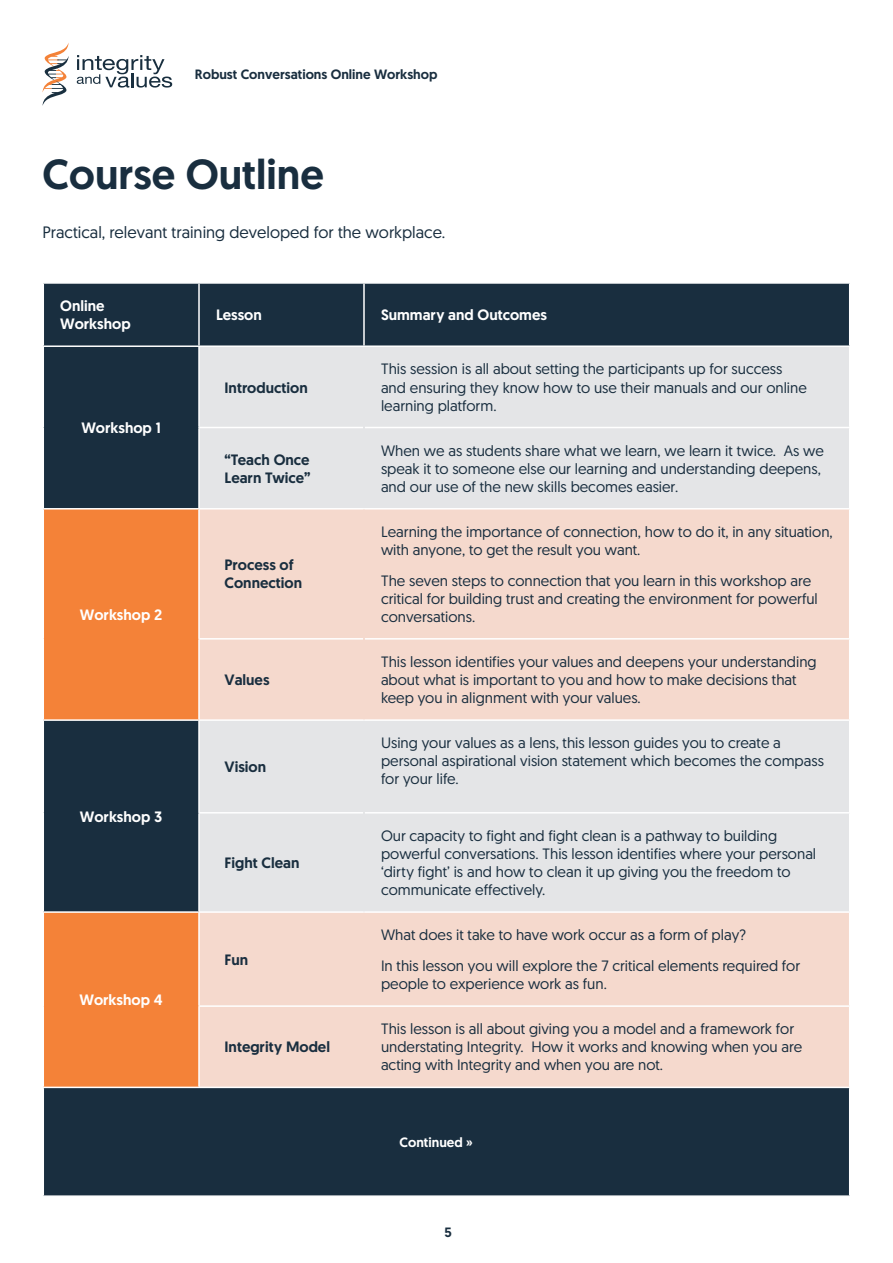
<style>
.page{position:relative;width:893px;height:1263px;background:#fff}
.page>*{position:absolute;margin:0;border:0;box-sizing:border-box;transform-origin:0 0}
.t1{font:500 42px "Geomanist";color:#192e3f}
.Body{font:16.5px "Geomanist";color:#192e3f}
.Body-2{font:15px/18px "Geomanist";color:#192e3f}
.Graph_Sub_Heading{font:500 15px/18px "Geomanist";color:#192e3f}
.Bold_Text_-_White{font:500 15px/18px "Geomanist";color:#fff}
.Graph_Headings{font:500 15px "Geomanist";color:#fff}
.Small_Text{font:500 13.5px "Geomanist";color:#192e3f}
.Small_Text-2{font:500 13.5px "Geomanist";color:#fff}
</style>
<div class="page">
<svg style="left:43px;top:43px;width:26px;height:62px"></svg>
<svg style="left:77px;top:55px;width:95px;height:33px"></svg>
<div style="left:44px;top:284px;width:805px;height:911px;background:#192e3f"></div>
<div style="left:200px;top:347px;width:649px;height:161px;background:#e4e5e7"></div>
<svg style="left:44px;top:509px;width:154px;height:577px;background:#ab663b"></svg>
<div style="left:200px;top:509px;width:649px;height:129px;background:#f5d9cd"></div>
<svg style="left:200px;top:639px;width:649px;height:447px;background:#f0dcd4"></svg>
<div style="left:200px;top:721px;width:649px;height:91px;background:#e4e5e7"></div>
<hr style="left:198px;top:284px;width:2px;height:61px;background:#fff">
<hr style="left:363px;top:284px;width:2px;height:61px;background:#fff">
<hr style="left:43px;top:345px;width:156px;height:2px;background:#fff">
<hr style="left:199px;top:345px;width:165px;height:2px;background:#fff">
<hr style="left:198px;top:347px;width:2px;height:80px;background:#fff">
<hr style="left:364px;top:345px;width:486px;height:2px;background:#fff">
<hr style="left:198px;top:427px;width:165px;height:1px;background:#fff">
<hr style="left:198px;top:428px;width:2px;height:80px;background:#fff">
<hr style="left:365px;top:427px;width:485px;height:1px;background:#fff">
<hr style="left:43px;top:508px;width:156px;height:1px;background:#fff">
<hr style="left:199px;top:508px;width:165px;height:1px;background:#fff">
<hr style="left:198px;top:509px;width:2px;height:129px;background:#fff">
<hr style="left:364px;top:508px;width:486px;height:1px;background:#fff">
<hr style="left:198px;top:638px;width:165px;height:1px;background:#fff">
<hr style="left:198px;top:639px;width:2px;height:80px;background:#fff">
<hr style="left:365px;top:638px;width:485px;height:1px;background:#fff">
<hr style="left:43px;top:719px;width:156px;height:2px;background:#fff">
<hr style="left:199px;top:719px;width:165px;height:2px;background:#fff">
<hr style="left:198px;top:721px;width:2px;height:91px;background:#fff">
<hr style="left:364px;top:719px;width:486px;height:2px;background:#fff">
<hr style="left:198px;top:812px;width:165px;height:1px;background:#fff">
<hr style="left:198px;top:813px;width:2px;height:98px;background:#fff">
<hr style="left:365px;top:812px;width:485px;height:1px;background:#fff">
<hr style="left:43px;top:911px;width:156px;height:2px;background:#fff">
<hr style="left:199px;top:911px;width:165px;height:2px;background:#fff">
<hr style="left:198px;top:913px;width:2px;height:92px;background:#fff">
<hr style="left:364px;top:911px;width:486px;height:2px;background:#fff">
<hr style="left:43px;top:1086px;width:156px;height:2px;background:#fff">
<hr style="left:363px;top:347px;width:2px;height:80px;background:#e4e5e7">
<hr style="left:363px;top:427px;width:2px;height:81px;background:#e4e5e7">
<hr style="left:363px;top:913px;width:2px;height:92px;background:#f5d9cd">
<hr style="left:363px;top:1007px;width:2px;height:79px;background:#f5d9cd">
<hr style="left:363px;top:721px;width:2px;height:92px;background:#e4e5e7">
<hr style="left:363px;top:813px;width:2px;height:98px;background:#e4e5e7">
<hr style="left:363px;top:509px;width:2px;height:130px;background:#f5d9cd">
<hr style="left:363px;top:639px;width:2px;height:80px;background:#f5d9cd">
<hr style="left:198px;top:1005px;width:166px;height:2px;background:#fff">
<hr style="left:198px;top:1007px;width:2px;height:79px;background:#fff">
<hr style="left:364px;top:1005px;width:486px;height:2px;background:#fff">
<hr style="left:199px;top:1086px;width:165px;height:2px;background:#fff">
<hr style="left:364px;top:1086px;width:486px;height:2px;background:#fff">
<p class="Small_Text" style="left:195px;top:66px;width:244px">Robust Conversations Online Workshop</p>
<p class="t1" style="left:43px;top:146px;width:283px">Course Outline</p>
<p class="Body" style="left:43px;top:221px;width:404px">Practical, relevant training developed for the workplace.</p>
<p class="Bold_Text_-_White" style="left:60px;top:297px;width:72px">Online<br>Workshop</p>
<p class="Bold_Text_-_White" style="left:216px;top:306px;width:47px">Lesson</p>
<p class="Bold_Text_-_White" style="left:381px;top:306px;width:167px">Summary and Outcomes</p>
<p class="Graph_Headings" style="left:81px;top:418px;width:81px">Workshop 1</p>
<p class="Graph_Headings" style="left:80px;top:605px;width:84px">Workshop 2</p>
<p class="Graph_Headings" style="left:80px;top:806px;width:84px">Workshop 3</p>
<p class="Graph_Headings" style="left:80px;top:990px;width:85px">Workshop 4</p>
<p class="Graph_Sub_Heading" style="left:225px;top:378px;width:85px">Introduction</p>
<p class="Body-2" style="left:381px;top:360px;width:427px">This session is all about setting the participants up for success and ensuring they know how to use their manuals and our online learning platform.</p>
<p class="Graph_Sub_Heading" style="left:225px;top:450px;width:88px">“Teach Once<br>Learn Twice”</p>
<p class="Body-2" style="left:381px;top:441px;width:444px">When we as students share what we learn, we learn it twice. As we speak it to someone else our learning and understanding deepens, and our use of the new skills becomes easier.</p>
<p class="Graph_Sub_Heading" style="left:225px;top:556px;width:79px">Process of<br>Connection</p>
<p class="Graph_Sub_Heading" style="left:225px;top:671px;width:47px">Values</p>
<p class="Graph_Sub_Heading" style="left:225px;top:758px;width:43px">Vision</p>
<p class="Graph_Sub_Heading" style="left:225px;top:854px;width:77px">Fight Clean</p>
<p class="Graph_Sub_Heading" style="left:225px;top:950px;width:25px">Fun</p>
<p class="Graph_Sub_Heading" style="left:225px;top:1038px;width:107px">Integrity Model</p>
<p class="Body-2" style="left:381px;top:522px;width:453px">Learning the importance of connection, how to do it, in any situation, with anyone, to get the result you want.</p>
<p class="Body-2" style="left:381px;top:571px;width:438px">The seven steps to connection that you learn in this workshop are critical for building trust and creating the environment for powerful conversations.</p>
<p class="Body-2" style="left:381px;top:652px;width:437px">This lesson identifies your values and deepens your understanding about what is important to you and how to make decisions that keep you in alignment with your values.</p>
<p class="Body-2" style="left:381px;top:734px;width:444px">Using your values as a lens, this lesson guides you to create a personal aspirational vision statement which becomes the compass for your life.</p>
<p class="Body-2" style="left:381px;top:826px;width:437px">Our capacity to fight and fight clean is a pathway to building powerful conversations. This lesson identifies where your personal ‘dirty fight’ is and how to clean it up giving you the freedom to communicate effectively.</p>
<p class="Body-2" style="left:381px;top:926px;width:367px">What does it take to have work occur as a form of play?</p>
<p class="Body-2" style="left:381px;top:956px;width:421px">In this lesson you will explore the 7 critical elements required for people to experience work as fun.</p>
<p class="Body-2" style="left:381px;top:1020px;width:423px">This lesson is all about giving you a model and a framework for understating Integrity. How it works and knowing when you are acting with Integrity and when you are not.</p>
<p class="Small_Text-2" style="left:399px;top:1133px;width:75px">Continued »</p>
<p class="Small_Text" style="left:444px;top:1223px;width:9px">5</p>
</div>
